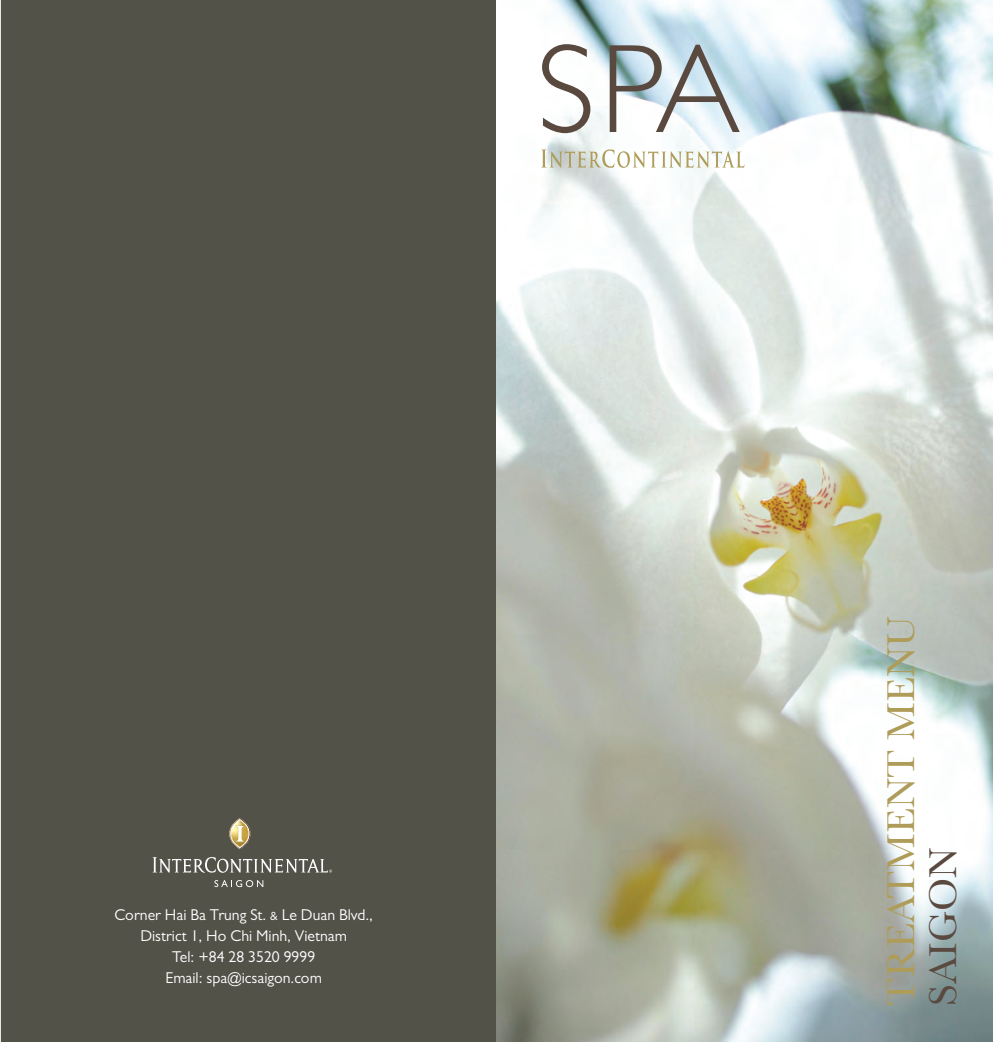
<style>
.page{position:relative;width:993px;height:1042px;background:#fff}
.page>*{position:absolute;margin:0;border:0;box-sizing:border-box;transform-origin:0 0}
.t1{font:40.25px "Baskerville";color:#ae9c58}
.t2{font:40.25px "Baskerville";color:#5a493f}
.t3{font:15.75px/21px "Gill Sans MT Pro";color:#fff;text-align:center}
.s1{font-size:12.25px}
</style>
<div class="page">
<div style="left:1px;top:0;width:991px;height:1042px;background:#535249"></div>
<img style="left:496px;top:0;width:496px;height:1042px">
<svg style="left:541px;top:149px;width:203px;height:19px;background:#e0dfcf"></svg>
<svg style="left:542px;top:44px;width:48px;height:89px"></svg>
<svg style="left:609px;top:45px;width:130px;height:87px"></svg>
<svg style="left:214px;top:880px;width:49px;height:7px"></svg>
<svg style="left:229px;top:818px;width:21px;height:31px"></svg>
<svg style="left:153px;top:857px;width:179px;height:16px"></svg>
<p class="t3" style="left:114px;top:904px;width:260px">Corner Hai Ba Trung St. <span class="s1">&amp;</span> Le Duan Blvd.,<br>District 1, Ho Chi Minh, Vietnam<br>Tel: +84 28 3520 9999<br>Email: spa@icsaigon.com</p>
<h1 class="t1" style="left:875px;top:1005px;width:391px;rotate:-90deg">TREATMENT MENU</h1>
<h1 class="t2" style="left:917px;top:1005px;width:159px;rotate:-90deg">SAIGON</h1>
</div>
